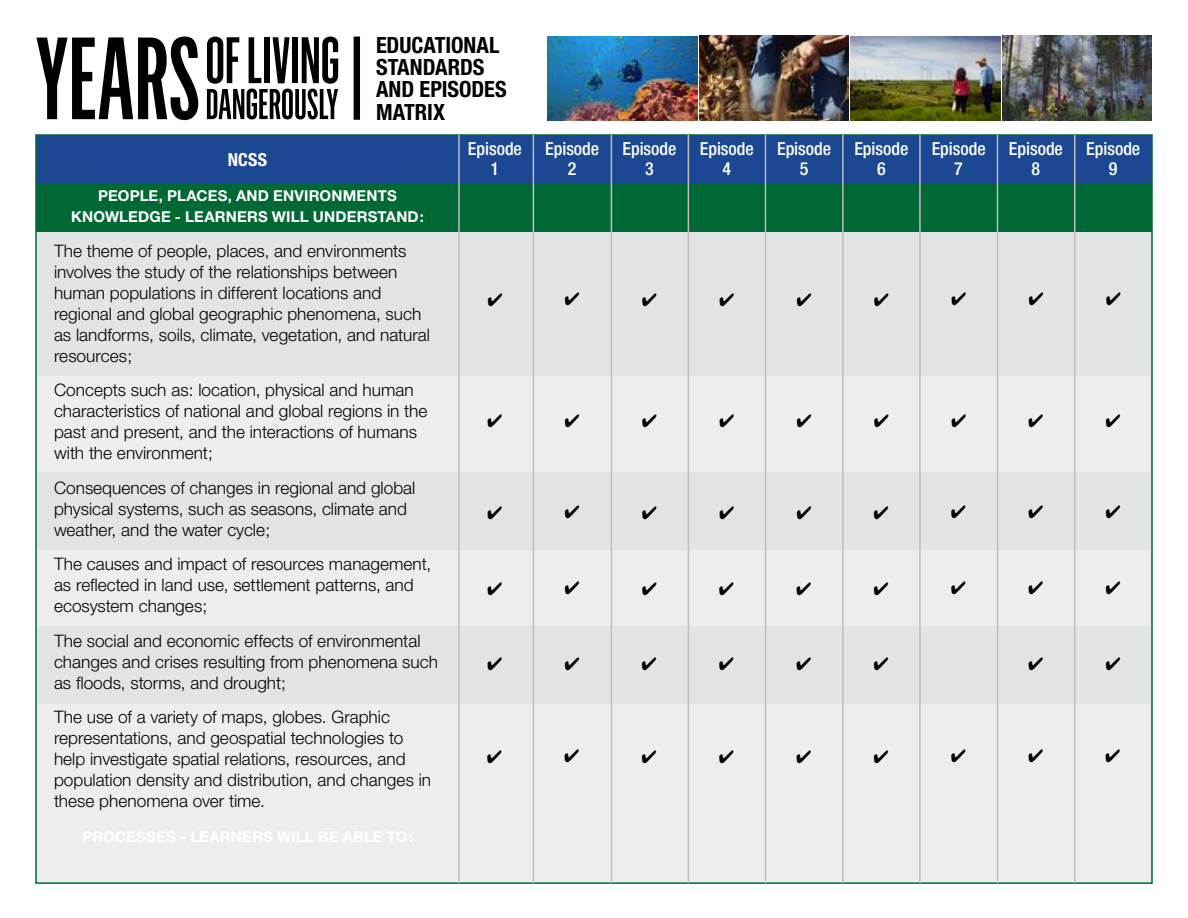
<style>
.page{position:relative;width:1188px;height:918px;background:#fff}
.page>*{position:absolute;margin:0;border:0;box-sizing:border-box;transform-origin:0 0}
.t1{font:700 condensed 22.35px/22.4px "Helvetica Neue";letter-spacing:-.005em;color:#000}
.t2{font:500 condensed 18px "Helvetica Neue";letter-spacing:-.005em;color:#fff}
.t3{font:700 condensed 18px "Helvetica Neue";color:#fff}
.t4{font:300 17.25px/21px "Helvetica Neue";color:#000}
.t5{font:700 15px/21px "Helvetica Neue";letter-spacing:.01em;color:#fff;text-align:center}
</style>
<div class="page">
<svg style="left:207px;top:37px;width:131px;height:82px"></svg>
<svg style="left:36px;top:37px;width:162px;height:83px"></svg>
<div style="left:354px;top:37px;width:6px;height:83px;background:#000"></div>
<img style="left:548px;top:36px;width:149px;height:84px">
<img style="left:699px;top:36px;width:150px;height:84px">
<img style="left:851px;top:36px;width:149px;height:84px">
<img style="left:1002px;top:36px;width:150px;height:84px">
<div style="left:36px;top:135px;width:1116px;height:49px;background:#1c4792"></div>
<div style="left:36px;top:201px;width:1116px;height:682px;background:#ededee"></div>
<div style="left:36px;top:184px;width:1116px;height:51px;background:#006834"></div>
<div style="left:36px;top:232px;width:1116px;height:144px;background:#e2e3e4"></div>
<div style="left:36px;top:626px;width:1116px;height:78px;background:#e2e3e4"></div>
<div style="left:36px;top:472px;width:1116px;height:78px;background:#e2e3e4"></div>
<hr style="left:458px;top:135px;width:2px;height:748px;background:#bcbec0">
<hr style="left:533px;top:135px;width:1px;height:748px;background:#bcbec0">
<hr style="left:611px;top:135px;width:1px;height:748px;background:#bcbec0">
<hr style="left:688px;top:135px;width:1px;height:748px;background:#bcbec0">
<hr style="left:765px;top:135px;width:1px;height:748px;background:#bcbec0">
<hr style="left:842px;top:135px;width:2px;height:748px;background:#bcbec0">
<hr style="left:919px;top:135px;width:2px;height:748px;background:#bcbec0">
<hr style="left:997px;top:135px;width:1px;height:748px;background:#bcbec0">
<hr style="left:1074px;top:135px;width:2px;height:748px;background:#bcbec0">
<p class="t1" style="left:376px;top:33px;width:132px">EDUCATIONAL<br>STANDARDS<br>AND EPISODES<br>MATRIX</p>
<p class="t2" style="left:468px;top:138px;width:56px">Episode</p>
<p class="t2" style="left:545px;top:138px;width:56px">Episode</p>
<p class="t2" style="left:623px;top:138px;width:56px">Episode</p>
<p class="t2" style="left:700px;top:138px;width:56px">Episode</p>
<p class="t2" style="left:777px;top:138px;width:56px">Episode</p>
<p class="t2" style="left:854px;top:138px;width:56px">Episode</p>
<p class="t2" style="left:932px;top:138px;width:56px">Episode</p>
<p class="t2" style="left:1009px;top:138px;width:56px">Episode</p>
<p class="t2" style="left:1086px;top:138px;width:56px">Episode</p>
<p class="t2" style="left:491px;top:158px;width:10px">1</p>
<p class="t2" style="left:568px;top:158px;width:10px">2</p>
<p class="t2" style="left:645px;top:158px;width:10px">3</p>
<p class="t2" style="left:722px;top:158px;width:10px">4</p>
<p class="t2" style="left:800px;top:158px;width:10px">5</p>
<p class="t2" style="left:877px;top:158px;width:10px">6</p>
<p class="t2" style="left:954px;top:158px;width:10px">7</p>
<p class="t2" style="left:1032px;top:158px;width:10px">8</p>
<p class="t2" style="left:1109px;top:158px;width:10px">9</p>
<p class="t3" style="left:228px;top:149px;width:41px">NCSS</p>
<p class="t5" style="left:71px;top:185px;width:354px">PEOPLE, PLACES, AND ENVIRONMENTS<br>KNOWLEDGE - LEARNERS WILL UNDERSTAND:</p>
<p class="t4" style="left:54px;top:240px;width:378px">The theme of people, places, and environments involves the study of the relationships between human populations in different locations and regional and global geographic phenomena, such as landforms, soils, climate, vegetation, and natural resources;</p>
<p class="t4" style="left:54px;top:379px;width:375px">Concepts such as: location, physical and human characteristics of national and global regions in the past and present, and the interactions of humans with the environment;</p>
<p class="t4" style="left:54px;top:477px;width:363px">Consequences of changes in regional and global physical systems, such as seasons, climate and weather, and the water cycle;</p>
<p class="t4" style="left:54px;top:553px;width:379px">The causes and impact of resources management, as reflected in land use, settlement patterns, and ecosystem changes;</p>
<p class="t4" style="left:54px;top:630px;width:386px">The social and economic effects of environmental changes and crises resulting from phenomena such as floods, storms, and drought;</p>
<p class="t4" style="left:54px;top:706px;width:379px">The use of a variety of maps, globes. Graphic representations, and geospatial technologies to help investigate spatial relations, resources, and population density and distribution, and changes in these phenomena over time.</p>
</div>
